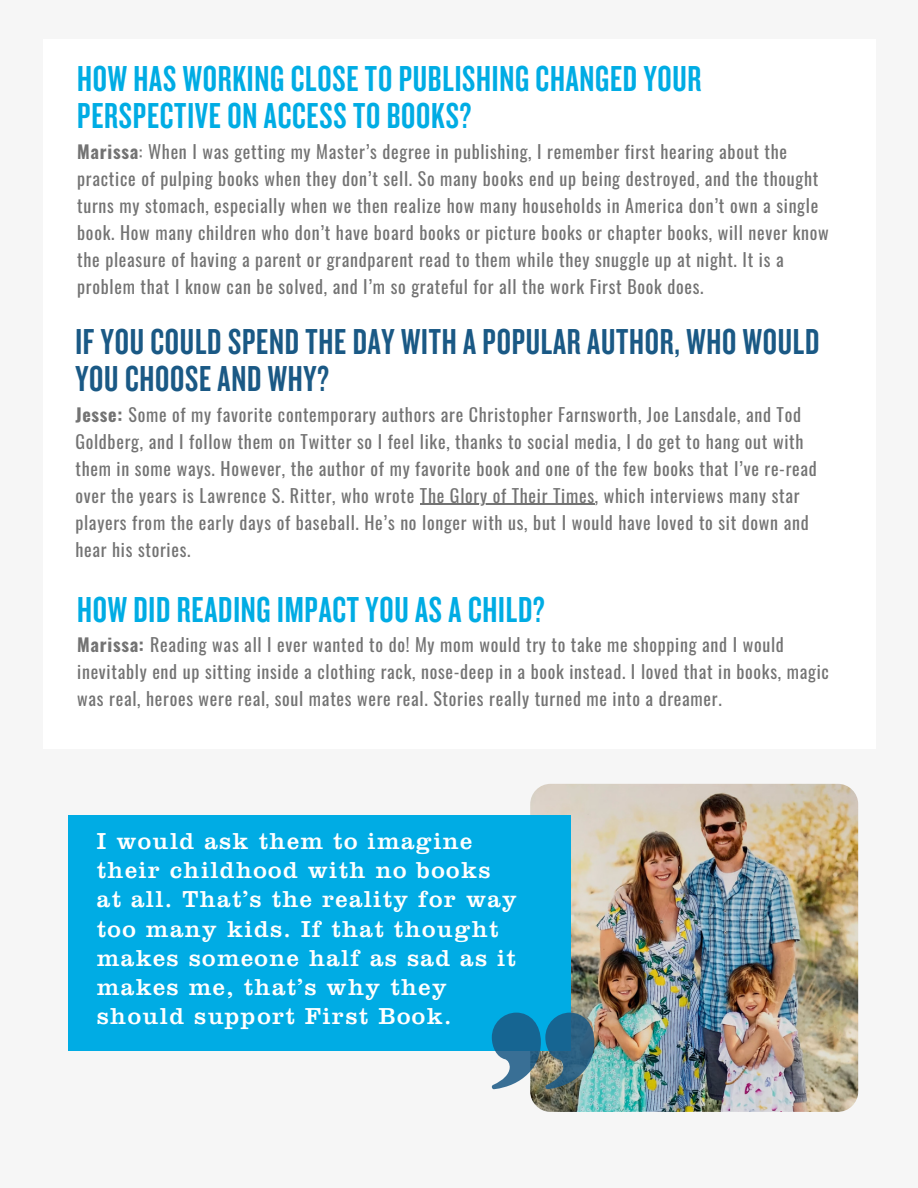
<style>
.page{position:relative;width:918px;height:1188px;background:#f6f6f6}
.page>*{position:absolute;margin:0;border:0;box-sizing:border-box;transform-origin:0 0}
.t1{font:37.5px/37.2px "Knockout 48 Featherweight";letter-spacing:.02em;color:#00ace4}
.t2{font:37.5px/37.2px "Knockout 48 Featherweight";letter-spacing:.02em;color:#1a5985}
.t3{font:24px/29.2px "Clarendon LT Std";letter-spacing:.06em;color:#fff}
.t4{font:18px/27px "Oswald";letter-spacing:.04em;color:#737373}
.s1{font-weight:700}
</style>
<div class="page">
<div style="left:43px;top:39px;width:833px;height:710px;background:#fff"></div>
<hr style="left:420px;top:504px;width:175px;height:1px;background:#737373">
<img style="left:530px;top:784px;width:328px;height:328px;border-radius:20px">
<div style="left:68px;top:816px;width:503px;height:235px;background:#00ace4"></div>
<img style="left:491px;top:1013px;width:103px;height:77px">
<p class="t1" style="left:77px;top:61px;width:626px">HOW HAS WORKINGCLOSE TOPUBLISHINGCHANGEDYOUR<br>PERSPECTIVEON ACCESSTOBOOKS?</p>
<p class="t4" style="left:77px;top:137px;width:753px"><span class="s1">Marissa</span>: When I was getting my Master’s degree in publishing, I remember first hearing about the practice of pulping books when they don’t sell. So many books end up being destroyed, and the thought turns my stomach, especially when we then realize how many households in America don’t own a single book. How many children who don’t have board books or picture books or chapter books, will never know the pleasure of having a parent or grandparent read to them while they snuggle up at night. It is a problem that I know can be solved, and I’m so grateful for all the work First Book does.</p>
<p class="t2" style="left:75px;top:324px;width:746px">IFYOUCOULDSPENDTHEDAY WITHAPOPULARAUTHOR, WHO WOULD<br>YOUCHOOSEAND WHY?</p>
<p class="t4" style="left:75px;top:400px;width:743px"><span class="s1">Jesse:</span> Some of my favorite contemporary authors are Christopher Farnsworth, Joe Lansdale, and Tod Goldberg, and I follow them on Twitter so I feel like, thanks to social media, I do get to hang out with them in some ways. However, the author of my favorite book and one of the few books that I’ve re-read over the years is Lawrence S. Ritter, who wrote The Glory of Their Times, which interviews many star players from the early days of baseball. He’s no longer with us, but I would have loved to sit down and hear his stories.</p>
<p class="t1" style="left:77px;top:592px;width:469px">HOW DIDREADINGIMPACTYOUASACHILD?</p>
<p class="t4" style="left:77px;top:630px;width:753px"><span class="s1">Marissa:</span> Reading was all I ever wanted to do! My mom would try to take me shopping and I would inevitably end up sitting inside a clothing rack, nose-deep in a book instead. I loved that in books, magic was real, heroes were real, soul mates were real. Stories really turned me into a dreamer.</p>
<p class="t3" style="left:97px;top:830px;width:422px">I would ask them to imagine their childhood with no books at all. That’s the reality for way too many kids. If that thought makes someone half as sad as it makes me, that’s why they should support First Book.</p>
</div>
